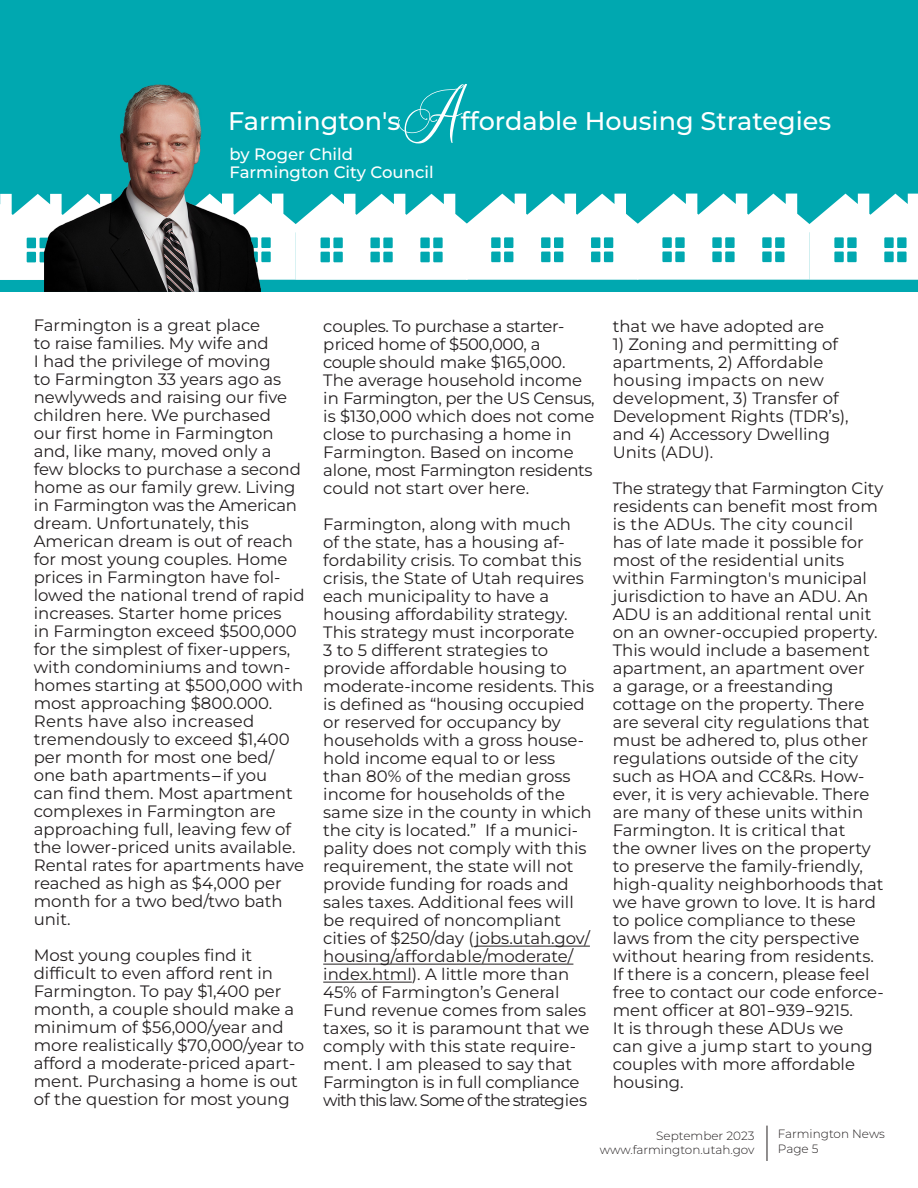
<style>
.page{position:relative;width:918px;height:1188px;background:#fff}
.page>*{position:absolute;margin:0;border:0;box-sizing:border-box;transform-origin:0 0}
.t1{font:73.5px "Charlie";color:#fff}
.t2{font:500 25.5px "Montserrat";color:#fff}
.t3{font:16.5px/18px "Montserrat";color:#231f20}
.t4{font:16.5px "Montserrat";letter-spacing:-.02em;color:#231f20}
.t5{font:500 16.5px "Montserrat";color:#fff}
.t6{font:16.5px "Montserrat";letter-spacing:.02em;color:#231f20}
.t7{font:300 12px "Montserrat";color:#231f20}
</style>
<div class="page">
<div style="left:0;top:0;width:918px;height:292px;background:#00a8b0"></div>
<hr style="left:767px;top:1126px;width:1px;height:35px;background:#231f20">
<hr style="left:475px;top:946px;width:115px;height:1px;background:#231f20">
<hr style="left:323px;top:964px;width:250px;height:1px;background:#231f20">
<hr style="left:323px;top:982px;width:89px;height:1px;background:#231f20">
<svg style="left:0;top:194px;width:918px;height:86px"></svg>
<img style="left:44px;top:84px;width:216px;height:208px">
<p class="t1" style="left:398px;top:71px;width:62px">A</p>
<p class="t2" style="left:228px;top:103px;width:174px">Farmington's</p>
<p class="t2" style="left:461px;top:103px;width:372px">ffordable Housing Strategies</p>
<p class="t5" style="left:230px;top:142px;width:125px">by Roger Child</p>
<p class="t5" style="left:230px;top:160px;width:206px">Farmington City Council</p>
<p class="t3" style="left:34px;top:316px;width:269px">Farmington is a great place<br>to raise families. My wife and<br>I had the privilege of moving<br>to Farmington 33 years ago as newlyweds and raising our five children here. We purchased our first home in Farmington and, like many, moved only a few blocks to purchase a second home as our family grew. Living in Farmington was the American</p>
<p class="t3" style="left:34px;top:514px;width:272px">dream. Unfortunately, this<br>American dream is out of reach for most young couples. Home prices in Farmington have fol&shy;lowed the national trend of rapid increases. Starter home prices<br>in Farmington exceed $500,000 for the simplest of fixer-uppers, with condominiums and town&shy;homes starting at $500,000 with most approaching $800.000.<br>Rents have also increased tremendously to exceed $1,400 per month for most one bed/ one bath apartments-if you<br>can find them. Most apartment complexes in Farmington are approaching full, leaving few of the lower-priced units available.<br>Rental rates for apartments have reached as high as $4,000 per month for a two bed/two bath unit.</p>
<p class="t3" style="left:34px;top:946px;width:272px">Most young couples find it difficult to even afford rent in<br>Farmington. To pay $1,400 per month, a couple should make a minimum of $56,000/year and more realistically $70,000/year to afford a moderate-priced apart&shy;ment. Purchasing a home is out of the question for most young</p>
<p class="t4" style="left:323px;top:316px;width:243px">couples. To purchase a starter-</p>
<p class="t4" style="left:323px;top:334px;width:219px">priced home of $500,000, a</p>
<p class="t3" style="left:323px;top:353px;width:273px">couple should make $165,000.<br>The average household income in Farmington, per the US Census, is $130,000 which does not come close to purchasing a home in<br>Farmington. Based on income alone, most Farmington residents could not start over here.</p>
<p class="t3" style="left:323px;top:515px;width:273px">Farmington, along with much<br>of the state, has a housing af&shy;fordability crisis. To combat this crisis, the State of Utah requires each municipality to have a housing affordability strategy.<br>This strategy must incorporate<br>3 to 5 different strategies to provide affordable housing to moderate-income residents. This is defined as “housing occupied or reserved for occupancy by households with a gross house&shy;hold income equal to or less than 80% of the median gross income for households of the same size in the county in which the city is located.” If a munici&shy;pality does not comply with this requirement, the state will not provide funding for roads and sales taxes. Additional fees will be required of noncompliant cities of $250/day (jobs.utah.gov/ housing/affordable/moderate/ index.html). A little more than<br>45% of Farmington’s General<br>Fund revenue comes from sales taxes, so it is paramount that we comply with this state require&shy;ment. I am pleased to say that<br>Farmington is in full compliance with this law. Some of the strategies</p>
<p class="t3" style="left:613px;top:317px;width:213px">that we have adopted are</p>
<p class="t3" style="left:613px;top:335px;width:227px">1) Zoning and permitting of apartments, 2) Affordable</p>
<p class="t6" style="left:613px;top:369px;width:213px">housing impacts on new</p>
<p class="t3" style="left:613px;top:389px;width:227px">development, 3) Transfer of</p>
<p class="t3" style="left:613px;top:407px;width:238px">Development Rights (TDR’s), and 4) Accessory Dwelling</p>
<p class="t3" style="left:613px;top:443px;width:102px">Units (ADU).</p>
<p class="t3" style="left:613px;top:479px;width:273px">The strategy that Farmington City residents can benefit most from is the ADUs. The city council has of late made it possible for most of the residential units within Farmington's municipal jurisdiction to have an ADU. An<br>ADU is an additional rental unit on an owner-occupied property.<br>This would include a basement apartment, an apartment over<br>a garage, or a freestanding cottage on the property. There are several city regulations that must be adhered to, plus other regulations outside of the city such as HOA and CC&amp;Rs. How&shy;ever, it is very achievable. There are many of these units within<br>Farmington. It is critical that<br>the owner lives on the property to preserve the family-friendly, high-quality neighborhoods that we have grown to love. It is hard to police compliance to these laws from the city perspective without hearing from residents.<br>If there is a concern, please feel free to contact our code enforce&shy;ment officer at 801-939-9215.<br>It is through these ADUs we<br>can give a jump start to young couples with more affordable housing.</p>
<p class="t7" style="left:656px;top:1127px;width:100px">September 2023</p>
<p class="t7" style="left:600px;top:1142px;width:156px">www.farmington.utah.gov</p>
<p class="t7" style="left:778px;top:1126px;width:109px">Farmington News</p>
<p class="t7" style="left:778px;top:1140px;width:42px">Page 5</p>
</div>
